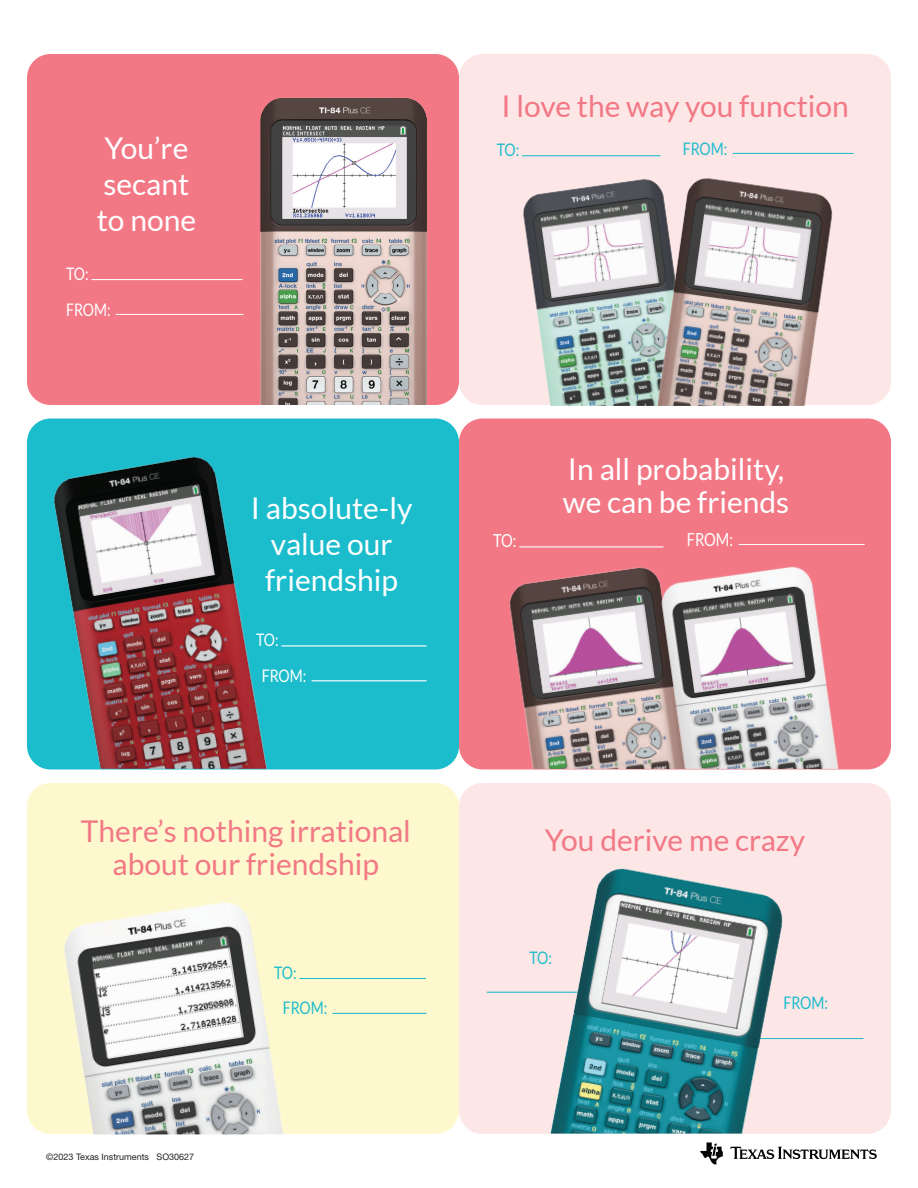
<style>
.page{position:relative;width:918px;height:1188px;background:#fff}
.page>*{position:absolute;margin:0;border:0;box-sizing:border-box;transform-origin:0 0}
.t1{font:30px/33px "Lato";color:#f27885;text-align:center}
.t2{font:30px/36px "Lato";color:#fff}
.t3{font:18px "Lato";letter-spacing:-.01em;color:#fff;scale:.82 1}
.t4{font:17.25px/35.8px "Lato";letter-spacing:-.01em;color:#1bbccc;scale:.82 1}
.t5{font:17.25px/35.8px "Lato";letter-spacing:-.01em;color:#fff;scale:.82 1}
.t6{font:9px "Helvetica Neue LT Std";color:#231f20}
</style>
<div class="page">
<div style="left:27px;top:54px;width:432px;height:351px;background:#f27885;border-radius:24px"></div>
<div style="left:459px;top:54px;width:432px;height:351px;background:#fde6e6;border-radius:24px"></div>
<div style="left:27px;top:418px;width:432px;height:352px;background:#1bbccc;border-radius:24px"></div>
<div style="left:459px;top:418px;width:432px;height:352px;background:#f27885;border-radius:24px"></div>
<div style="left:27px;top:783px;width:432px;height:351px;background:#fdf8cd;border-radius:24px"></div>
<div style="left:459px;top:783px;width:432px;height:351px;background:#fde6e6;border-radius:24px"></div>
<img style="left:38px;top:456px;width:230px;height:313px">
<img style="left:78px;top:484px;width:137px;height:112px">
<img style="left:46px;top:902px;width:238px;height:233px">
<img style="left:92px;top:935px;width:152px;height:124px">
<img style="left:260px;top:97px;width:167px;height:307px">
<hr style="left:91px;top:279px;width:152px;height:1px;background:#fff">
<hr style="left:116px;top:314px;width:127px;height:1px;background:#fff">
<img style="left:509px;top:567px;width:138px;height:202px">
<img style="left:531px;top:594px;width:116px;height:100px">
<img style="left:647px;top:566px;width:192px;height:203px">
<img style="left:683px;top:594px;width:122px;height:99px">
<hr style="left:487px;top:992px;width:117px;height:1px;background:#1bbccc">
<hr style="left:731px;top:1038px;width:132px;height:1px;background:#1bbccc">
<img style="left:537px;top:868px;width:250px;height:266px">
<img style="left:601px;top:901px;width:156px;height:128px">
<img style="left:523px;top:179px;width:124px;height:227px">
<img style="left:540px;top:202px;width:107px;height:96px">
<img style="left:647px;top:178px;width:186px;height:228px">
<img style="left:694px;top:205px;width:119px;height:95px">
<img style="left:283px;top:126px;width:123px;height:92px">
<hr style="left:281px;top:645px;width:146px;height:2px;background:#fff">
<hr style="left:312px;top:680px;width:115px;height:1px;background:#fff">
<hr style="left:519px;top:546px;width:144px;height:1px;background:#fff">
<hr style="left:739px;top:544px;width:126px;height:1px;background:#fff">
<hr style="left:522px;top:155px;width:138px;height:1px;background:#1bbccc">
<hr style="left:733px;top:153px;width:121px;height:1px;background:#1bbccc">
<hr style="left:300px;top:978px;width:126px;height:1px;background:#1bbccc">
<hr style="left:332px;top:1013px;width:94px;height:1px;background:#1bbccc">
<svg style="left:700px;top:1142px;width:23px;height:23px"></svg>
<svg style="left:730px;top:1147px;width:147px;height:12px"></svg>
<p class="t2" style="left:97px;top:130px;width:101px">You’re secant to none</p>
<p class="t5" style="left:66px;top:255px;width:56px">TO:<br>FROM:</p>
<p class="t2" style="left:251px;top:490px;width:163px;text-align:center">I absolute-ly value our friendship</p>
<p class="t5" style="left:262px;top:622px;width:56px;text-indent:-6px">TO:<br>FROM:</p>
<p class="t1" style="left:81px;top:815px;width:332px">There’s nothing irrational about our friendship</p>
<p class="t6" style="left:46px;top:1152px;width:149px">©2023 Texas Instruments SO30627</p>
<p class="t4" style="left:283px;top:954px;width:56px;text-indent:-9px">TO:<br>FROM:</p>
<p class="t1" style="left:501px;top:89px;width:349px">I love the way you function</p>
<p class="t4" style="left:497px;top:132px;width:29px">TO:</p>
<p class="t4" style="left:683px;top:130px;width:56px">FROM:</p>
<p class="t2" style="left:563px;top:452px;width:228px;line-height:33px">In all probability, we can be friends</p>
<p class="t3" style="left:493px;top:531px;width:30px">TO:</p>
<p class="t3" style="left:687px;top:529px;width:58px">FROM:</p>
<p class="t1" style="left:545px;top:823px;width:262px">You derive me crazy</p>
<p class="t4" style="left:530px;top:939px;width:29px">TO:</p>
<p class="t4" style="left:783px;top:985px;width:56px">FROM:</p>
</div>
